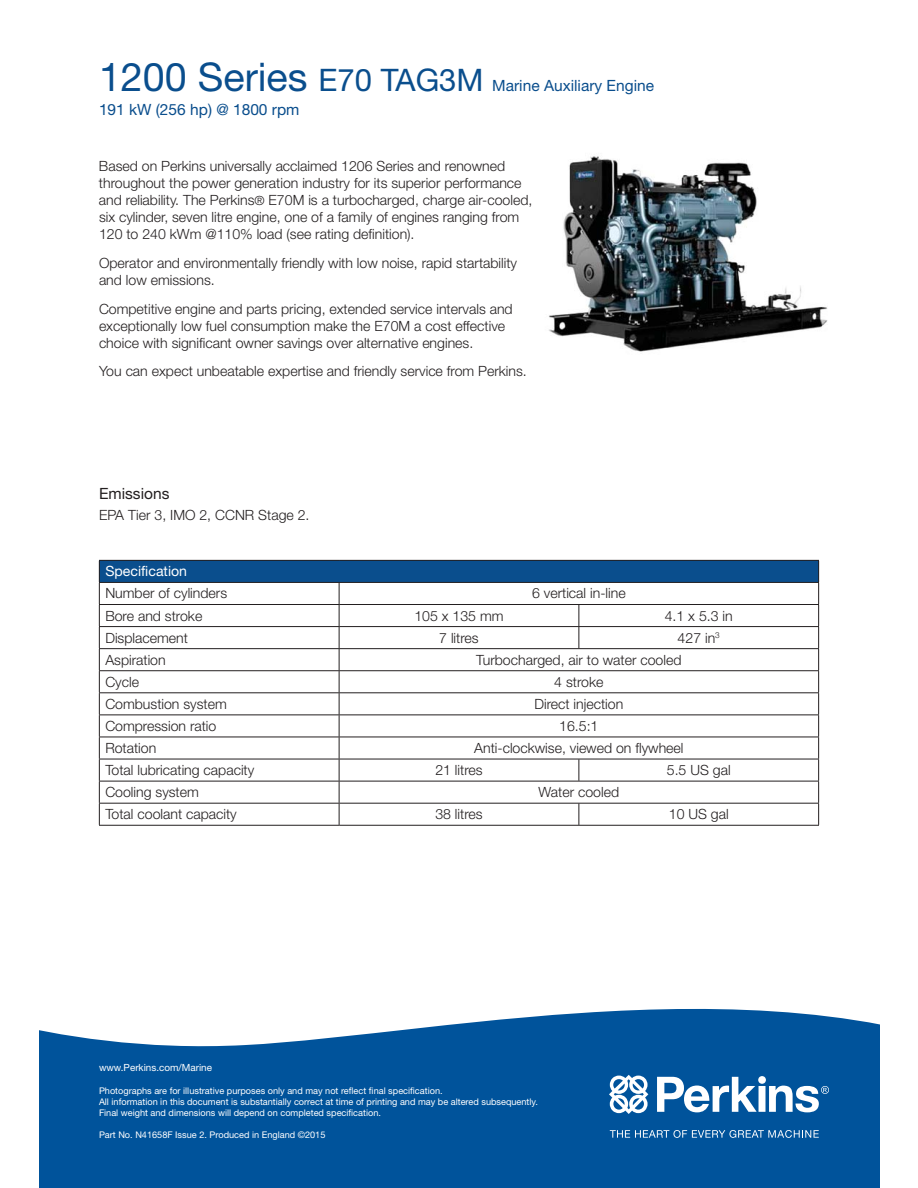
<style>
.page{position:relative;width:918px;height:1188px;background:#fff}
.page>*{position:absolute;margin:0;border:0;box-sizing:border-box;transform-origin:0 0}
.t1{font:15.45px/23.4px "Helvetica Neue";color:#0a4e8d}
.t2{font:15.45px "Helvetica Neue";color:#231f20}
.t3{font:300 14.1px/17px "Helvetica Neue";color:#231f20}
.t4{font:14.1px "Helvetica Neue";color:#fff}
.t5{font:9.9px "Helvetica Neue";color:#fff}
.t6{font:9.15px/10.9px "Helvetica Neue";color:#fff}
.s1{font-size:39.45px}
.s2{font-size:31.05px}
.s3{font-size:12.75px}
</style>
<div class="page">
<svg style="left:39px;top:1008px;width:840px;height:180px;background:#1b65a5"></svg>
<svg style="left:610px;top:1130px;width:209px;height:8px;background:#4682b6"></svg>
<svg style="left:609px;top:1075px;width:39px;height:39px"></svg>
<svg style="left:657px;top:1076px;width:172px;height:36px"></svg>
<img style="left:549px;top:156px;width:279px;height:196px">
<div style="left:99px;top:560px;width:720px;height:22px;background:#0a4e8d"></div>
<svg style="left:100px;top:583px;width:718px;height:242px"></svg>
<hr style="left:339px;top:604px;width:480px;height:1px;background:#231f20">
<hr style="left:339px;top:626px;width:480px;height:1px;background:#231f20">
<svg style="left:579px;top:605px;width:1px;height:43px"></svg>
<hr style="left:99px;top:648px;width:720px;height:1px;background:#231f20">
<hr style="left:99px;top:670px;width:720px;height:1px;background:#231f20">
<hr style="left:99px;top:692px;width:720px;height:1px;background:#231f20">
<hr style="left:99px;top:715px;width:720px;height:1px;background:#231f20">
<hr style="left:99px;top:737px;width:720px;height:1px;background:#231f20">
<hr style="left:99px;top:759px;width:720px;height:1px;background:#231f20">
<svg style="left:579px;top:759px;width:1px;height:22px"></svg>
<hr style="left:99px;top:781px;width:720px;height:1px;background:#231f20">
<svg style="left:579px;top:804px;width:1px;height:21px"></svg>
<hr style="left:99px;top:604px;width:240px;height:1px;background:#231f20">
<hr style="left:99px;top:626px;width:240px;height:1px;background:#231f20">
<hr style="left:339px;top:803px;width:480px;height:1px;background:#231f20">
<hr style="left:99px;top:803px;width:240px;height:1px;background:#231f20">
<hr style="left:339px;top:825px;width:480px;height:1px;background:#231f20">
<svg style="left:339px;top:583px;width:1px;height:242px"></svg>
<hr style="left:99px;top:825px;width:240px;height:1px;background:#231f20">
<hr style="left:99px;top:560px;width:240px;height:1px;background:#231f20">
<svg style="left:99px;top:561px;width:1px;height:264px"></svg>
<hr style="left:339px;top:560px;width:480px;height:1px;background:#231f20">
<svg style="left:818px;top:561px;width:1px;height:264px"></svg>
<hr style="left:99px;top:582px;width:720px;height:1px;background:#231f20">
<p class="t1" style="left:99px;top:76px;width:557px"><span class="s1">1200 Series</span> <span class="s2">E70 TAG3M</span> Marine Auxiliary Engine<br>191 kW (256 hp) @ 1800 rpm</p>
<p class="t3" style="left:99px;top:159px;width:435px">Based on Perkins universally acclaimed 1206 Series and renowned throughout the power generation industry for its superior performance and reliability. The Perkins<span class="s3">®</span> E70M is a turbocharged, charge air-cooled, six cylinder, seven litre engine, one of a family of engines ranging from 120 to 240 kWm @110% load (see rating definition).</p>
<p class="t3" style="left:99px;top:256px;width:420px">Operator and environmentally friendly with low noise, rapid startability and low emissions.</p>
<p class="t3" style="left:99px;top:301px;width:415px">Competitive engine and parts pricing, extended service intervals and exceptionally low fuel consumption make the E70M a cost effective choice with significant owner savings over alternative engines.</p>
<p class="t3" style="left:99px;top:364px;width:429px">You can expect unbeatable expertise and friendly service from Perkins.</p>
<p class="t2" style="left:99px;top:488px;width:72px">Emissions</p>
<p class="t3" style="left:99px;top:508px;width:212px">EPA Tier 3, IMO 2, CCNR Stage 2.</p>
<p class="t4" style="left:105px;top:566px;width:83px">Specification</p>
<p class="t3" style="left:105px;top:586px;width:123px">Number of cylinders</p>
<p class="t3" style="left:532px;top:586px;width:95px">6 vertical in-line</p>
<p class="t3" style="left:105px;top:608px;width:99px">Bore and stroke</p>
<p class="t3" style="left:414px;top:608px;width:91px">105 x 135 mm</p>
<p class="t3" style="left:665px;top:608px;width:69px">4.1 x 5.3 in</p>
<p class="t3" style="left:105px;top:630px;width:84px">Displacement</p>
<p class="t3" style="left:439px;top:630px;width:41px">7 litres</p>
<p class="t3" style="left:678px;top:630px;width:44px">427 in<sup>3</sup></p>
<p class="t3" style="left:105px;top:653px;width:62px">Aspiration</p>
<p class="t3" style="left:476px;top:653px;width:207px">Turbocharged, air to water cooled</p>
<p class="t3" style="left:105px;top:675px;width:35px">Cycle</p>
<p class="t3" style="left:554px;top:675px;width:51px">4 stroke</p>
<p class="t3" style="left:105px;top:697px;width:123px">Combustion system</p>
<p class="t3" style="left:534px;top:697px;width:90px">Direct injection</p>
<p class="t3" style="left:105px;top:719px;width:113px">Compression ratio</p>
<p class="t3" style="left:559px;top:719px;width:41px">16.5:1</p>
<p class="t3" style="left:105px;top:741px;width:52px">Rotation</p>
<p class="t3" style="left:474px;top:741px;width:211px">Anti-clockwise, viewed on flywheel</p>
<p class="t3" style="left:105px;top:763px;width:150px">Total lubricating capacity</p>
<p class="t3" style="left:435px;top:763px;width:49px">21 litres</p>
<p class="t3" style="left:667px;top:763px;width:65px">5.5 US gal</p>
<p class="t3" style="left:105px;top:785px;width:95px">Cooling system</p>
<p class="t3" style="left:539px;top:785px;width:82px">Water cooled</p>
<p class="t3" style="left:105px;top:807px;width:133px">Total coolant capacity</p>
<p class="t3" style="left:435px;top:807px;width:49px">38 litres</p>
<p class="t3" style="left:669px;top:807px;width:61px">10 US gal</p>
<p class="t5" style="left:99px;top:1064px;width:115px">www.Perkins.com/Marine</p>
<p class="t6" style="left:99px;top:1086px;width:441px">Photographs are for illustrative purposes only and may not reflect final specification.<br>All information in this document is substantially correct at time of printing and may be altered subsequently.<br>Final weight and dimensions will depend on completed specification.</p>
<p class="t6" style="left:99px;top:1130px;width:228px">Part No. N41658F Issue 2. Produced in England ©2015</p>
</div>
